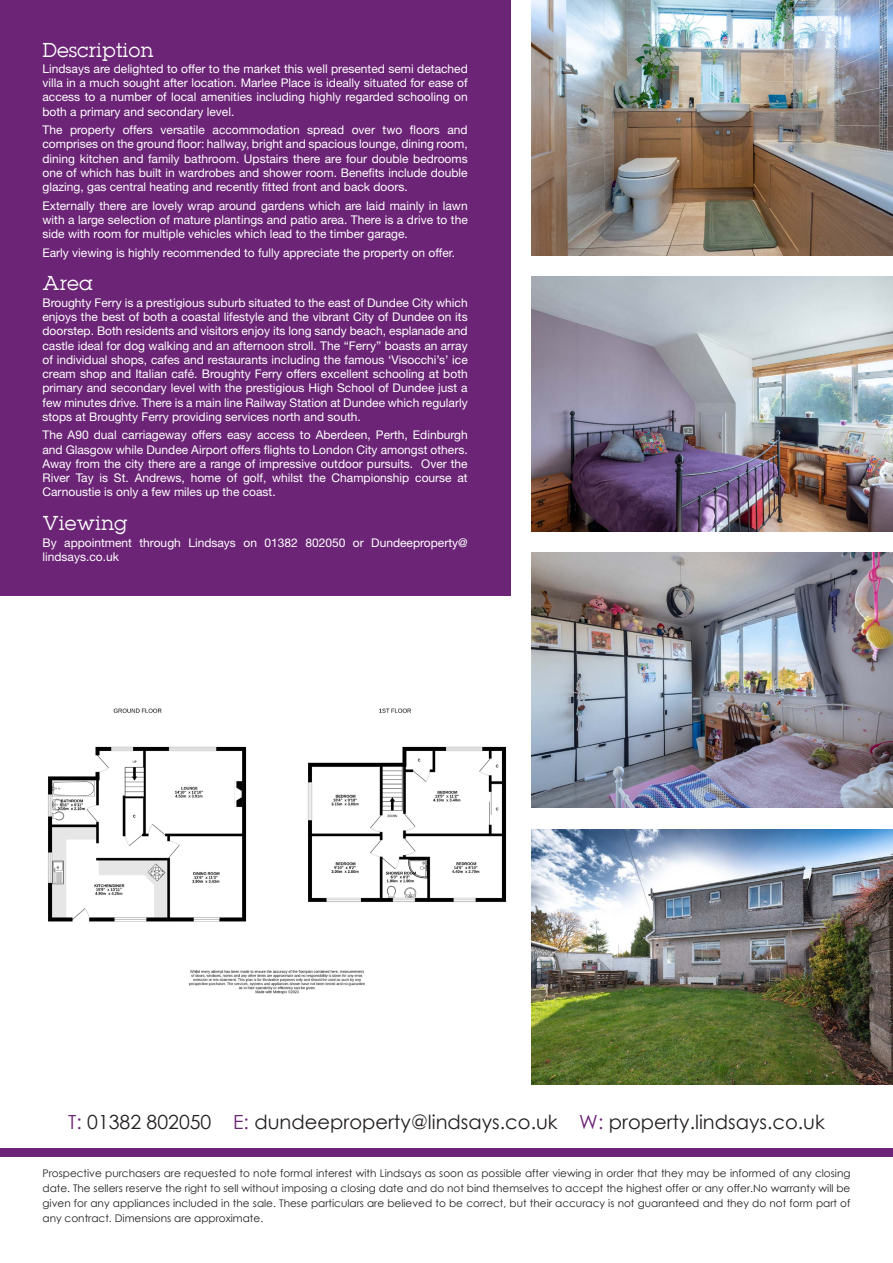
<style>
.page{position:relative;width:893px;height:1263px;background:#fff}
.page>*{position:absolute;margin:0;border:0;box-sizing:border-box;transform-origin:0 0}
.t1{font:19.5px "Century Gothic";color:#231f20}
.t2{font:18px "Lubalin";color:#fff}
.t3{font:12px/14.2px "Helvetica Neue LT Std";color:#fff;text-align:justify}
.t4{font:10.5px/15px "Century Gothic";color:#231f20;text-align:justify}
.s1{color:#6c2476}
</style>
<div class="page">
<div style="left:0;top:0;width:510px;height:595px;background:#6c2476"></div>
<div style="left:0;top:1148px;width:893px;height:9px;background:#6c2476"></div>
<img style="left:531px;top:0;width:362px;height:255px">
<img style="left:531px;top:276px;width:362px;height:255px">
<img style="left:531px;top:553px;width:362px;height:255px">
<img style="left:531px;top:829px;width:362px;height:255px">
<img style="left:48px;top:708px;width:459px;height:285px">
<h2 class="t2" style="left:43px;top:38px;width:113px">Description</h2>
<p class="t3" style="left:43px;top:61px;width:427px">Lindsays are delighted to offer to the market this well presented semi detached villa in a much sought after location. Marlee Place is ideally situated for ease of access to a number of local amenities including highly regarded schooling on both a primary and secondary level.</p>
<p class="t3" style="left:43px;top:123px;width:427px">The property offers versatile accommodation spread over two floors and comprises on the ground floor: hallway, bright and spacious lounge, dining room, dining kitchen and family bathroom. Upstairs there are four double bedrooms one of which has built in wardrobes and shower room. Benefits include double glazing, gas central heating and recently fitted front and back doors.</p>
<p class="t3" style="left:43px;top:198px;width:427px">Externally there are lovely wrap around gardens which are laid mainly in lawn with a large selection of mature plantings and patio area. There is a drive to the side with room for multiple vehicles which lead to the timber garage.</p>
<p class="t3" style="left:43px;top:245px;width:414px">Early viewing is highly recommended to fully appreciate the property on offer.</p>
<h2 class="t2" style="left:43px;top:271px;width:52px">Area</h2>
<p class="t3" style="left:43px;top:295px;width:427px">Broughty Ferry is a prestigious suburb situated to the east of Dundee City which enjoys the best of both a coastal lifestyle and the vibrant City of Dundee on its doorstep. Both residents and visitors enjoy its long sandy beach, esplanade and castle ideal for dog walking and an afternoon stroll. The “Ferry” boasts an array of individual shops, cafes and restaurants including the famous ‘Visocchi’s’ ice cream shop and Italian café. Broughty Ferry offers excellent schooling at both primary and secondary level with the prestigious High School of Dundee just a few minutes drive. There is a main line Railway Station at Dundee which regularly stops at Broughty Ferry providing services north and south.</p>
<p class="t3" style="left:43px;top:428px;width:427px">The A90 dual carriageway offers easy access to Aberdeen, Perth, Edinburgh and Glasgow while Dundee Airport offers flights to London City amongst others.<br>Away from the city there are a range of impressive outdoor pursuits. Over the River Tay is St. Andrews, home of golf, whilst the Championship course at Carnoustie is only a few miles up the coast.</p>
<h2 class="t2" style="left:43px;top:511px;width:87px">Viewing</h2>
<p class="t3" style="left:43px;top:535px;width:427px">By appointment through Lindsays on 01382 802050 or Dundeeproperty@ lindsays.co.uk</p>
<h1 class="t1" style="left:68px;top:1108px;width:758px"><span class="s1">T:</span> 01382 802050 <span class="s1">E:</span> dundeeproperty@lindsays.co.uk <span class="s1">W:</span> property.lindsays.co.uk</h1>
<p class="t4" style="left:43px;top:1166px;width:809px">Prospective purchasers are requested to note formal interest with Lindsays as soon as possible after viewing in order that they may be informed of any closing date. The sellers reserve the right to sell without imposing a closing date and do not bind themselves to accept the highest offer or any offer.No warranty will be given for any appliances included in the sale. These particulars are believed to be correct, but their accuracy is not guaranteed and they do not form part of any contract. Dimensions are approximate.</p>
</div>
